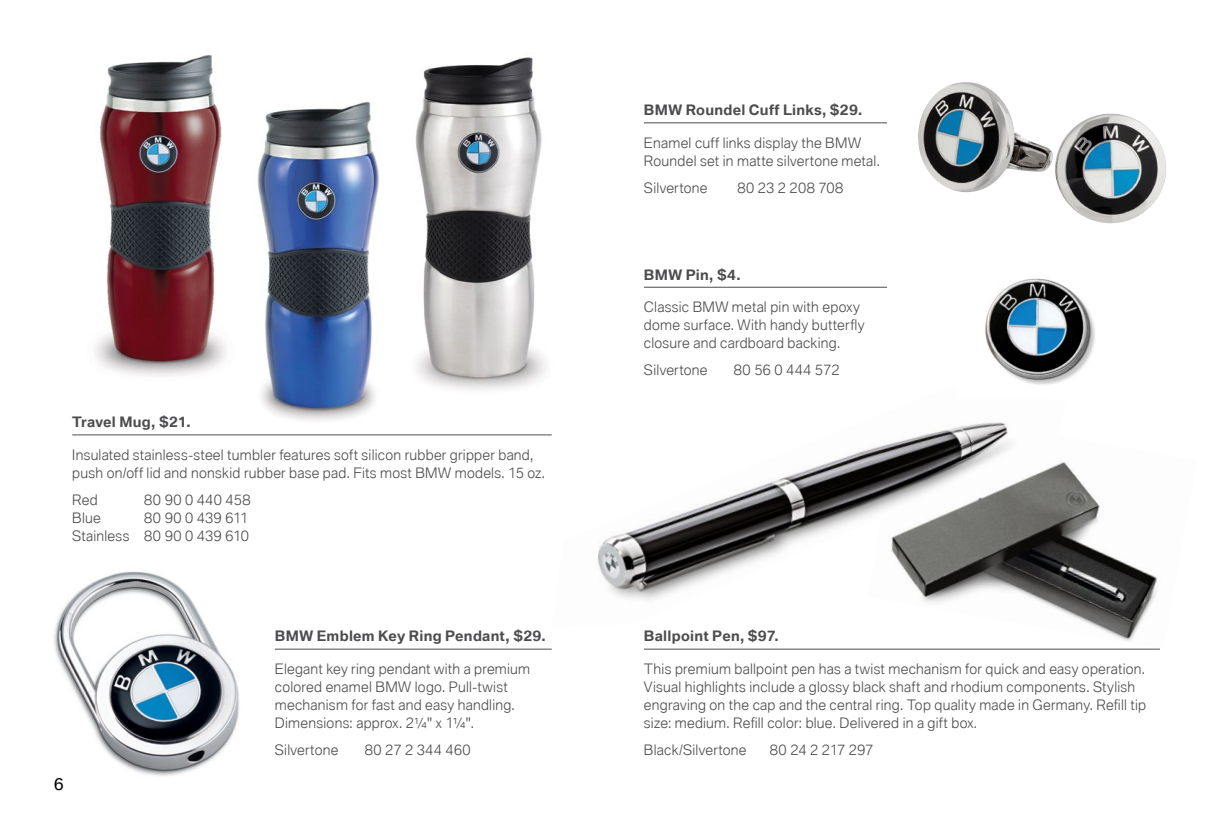
<style>
.page{position:relative;width:1224px;height:828px;background:#fff}
.page>*{position:absolute;margin:0;border:0;box-sizing:border-box;transform-origin:0 0}
.Main_Text{font:16px "BMW Type Global Pro";color:#000}
.t1{font:300 14px/18px "BMW Type Global Pro";letter-spacing:.02em;color:#4d4d4f}
.t2{font:700 14px "BMW Type Global Pro";letter-spacing:.02em;color:#4d4d4f}
.t3{font:300 14px "BMW Type Global Pro";letter-spacing:-.01em;color:#4d4d4f}
</style>
<div class="page">
<img style="left:868px;top:462px;width:292px;height:187px">
<img style="left:598px;top:422px;width:467px;height:206px">
<img style="left:257px;top:101px;width:122px;height:320px">
<img style="left:95px;top:55px;width:131px;height:321px">
<img style="left:415px;top:57px;width:131px;height:333px">
<hr style="left:72px;top:434px;width:480px;height:1px;background:#4d4d4f">
<img style="left:985px;top:278px;width:110px;height:107px">
<hr style="left:644px;top:287px;width:243px;height:1px;background:#4d4d4f">
<hr style="left:644px;top:649px;width:516px;height:1px;background:#4d4d4f">
<img style="left:54px;top:571px;width:185px;height:205px">
<hr style="left:644px;top:122px;width:243px;height:1px;background:#4d4d4f">
<img style="left:918px;top:82px;width:248px;height:141px">
<hr style="left:275px;top:649px;width:277px;height:1px;background:#4d4d4f">
<p class="t2" style="left:72px;top:414px;width:120px">Travel Mug, $21.</p>
<p class="t1" style="left:72px;top:446px;width:474px">Insulated stainless-steel tumbler features soft silicon rubber gripper band, push on/off lid and nonskid rubber base pad. Fits most BMW models. 15 oz.</p>
<p class="t1" style="left:72px;top:491px;width:27px">Red</p>
<p class="t1" style="left:144px;top:491px;width:108px">80 90 0 440 458</p>
<p class="t1" style="left:72px;top:509px;width:30px">Blue</p>
<p class="t1" style="left:72px;top:509px;width:178px;text-align:right">80 90 0 439 611<br>Stainless 80 90 0 439 610</p>
<p class="Main_Text" style="left:54px;top:772px;width:11px">6</p>
<p class="t2" style="left:275px;top:628px;width:272px">BMW Emblem Key Ring Pendant, $29.</p>
<p class="t1" style="left:275px;top:661px;width:257px">Elegant key ring pendant with a premium colored enamel BMW logo. Pull-twist mechanism for fast and easy handling.<br>Dimensions: approx. 2¼" x 1¼".</p>
<p class="t1" style="left:275px;top:742px;width:65px">Silvertone</p>
<p class="t1" style="left:365px;top:742px;width:107px">80 27 2 344 460</p>
<p class="t2" style="left:644px;top:102px;width:220px">BMW Roundel Cuff Links, $29.</p>
<p class="t1" style="left:644px;top:134px;width:237px">Enamel cuff links display the BMW<br>Roundel set in matte silvertone metal.</p>
<p class="t1" style="left:644px;top:179px;width:65px">Silvertone</p>
<p class="t1" style="left:738px;top:179px;width:107px">80 23 2 208 708</p>
<p class="t2" style="left:644px;top:267px;width:98px">BMW Pin, $4.</p>
<p class="t1" style="left:644px;top:299px;width:222px">Classic BMW metal pin with epoxy dome surface. With handy butterfly closure and cardboard backing.</p>
<p class="t1" style="left:644px;top:362px;width:65px">Silvertone</p>
<p class="t1" style="left:734px;top:362px;width:107px">80 56 0 444 572</p>
<p class="t2" style="left:644px;top:628px;width:136px">Ballpoint Pen, $97.</p>
<p class="t1" style="left:644px;top:661px;width:504px">This premium ballpoint pen has a twist mechanism for quick and easy operation.<br>Visual highlights include a glossy black shaft and rhodium components. Stylish engraving on the cap and the central ring. Top quality made in Germany. Refill tip size: medium. Refill color: blue. Delivered in a gift box.</p>
<p class="t1" style="left:644px;top:742px;width:104px">Black/Silvertone</p>
<p class="t3" style="left:770px;top:740px;width:105px">80 24 2 217 297</p>
</div>
